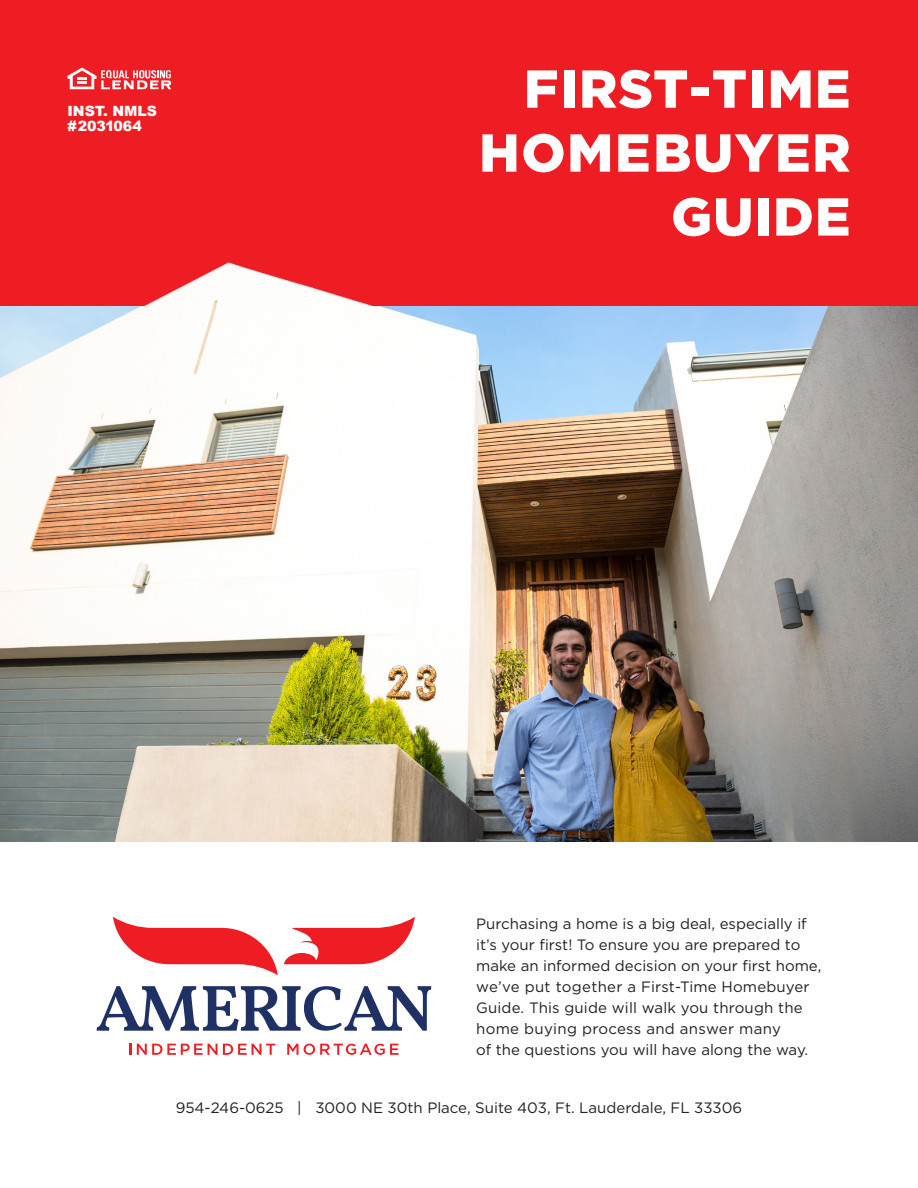
<style>
.page{position:relative;width:918px;height:1188px;background:#fff}
.page>*{position:absolute;margin:0;border:0;box-sizing:border-box;transform-origin:0 0}
.t1{font:900 53.25px/63.9px "Gotham";letter-spacing:.03em;color:#fff;text-align:right}
.t2{font:15px/21px "Gotham";color:#231f20}
.t3{font:900 14.1px "Arial";color:#fff}
</style>
<div class="page">
<div style="left:0;top:0;width:918px;height:307px;background:#ee1d23"></div>
<img style="left:0;top:307px;width:918px;height:535px">
<svg style="left:68px;top:68px;width:103px;height:21px"></svg>
<svg style="left:129px;top:1044px;width:2px;height:11px"></svg>
<svg style="left:137px;top:1044px;width:138px;height:11px"></svg>
<svg style="left:287px;top:1044px;width:11px;height:11px"></svg>
<svg style="left:304px;top:1044px;width:95px;height:11px"></svg>
<svg style="left:97px;top:986px;width:334px;height:45px"></svg>
<svg style="left:113px;top:917px;width:165px;height:58px"></svg>
<svg style="left:284px;top:917px;width:131px;height:47px"></svg>
<img style="left:62px;top:262px;width:397px;height:45px">
<p class="t3" style="left:68px;top:101px;width:91px">INST. NMLS</p>
<p class="t3" style="left:68px;top:116px;width:76px">#2031064</p>
<p class="t1" style="left:479px;top:56px;width:373px">FIRST-TIME<br>HOMEBUYER<br>GUIDE</p>
<p class="t2" style="left:476px;top:913px;width:347px">Purchasing a home is a big deal, especially if it’s your first! To ensure you are prepared to make an informed decision on your first home, we’ve put together a First-Time Homebuyer Guide. This guide will walk you through the home buying process and answer many<br>of the questions you will have along the way.</p>
<p class="t2" style="left:176px;top:1097px;width:568px">954-246-0625 | 3000 NE 30th Place, Suite 403, Ft. Lauderdale, FL 33306</p>
</div>
